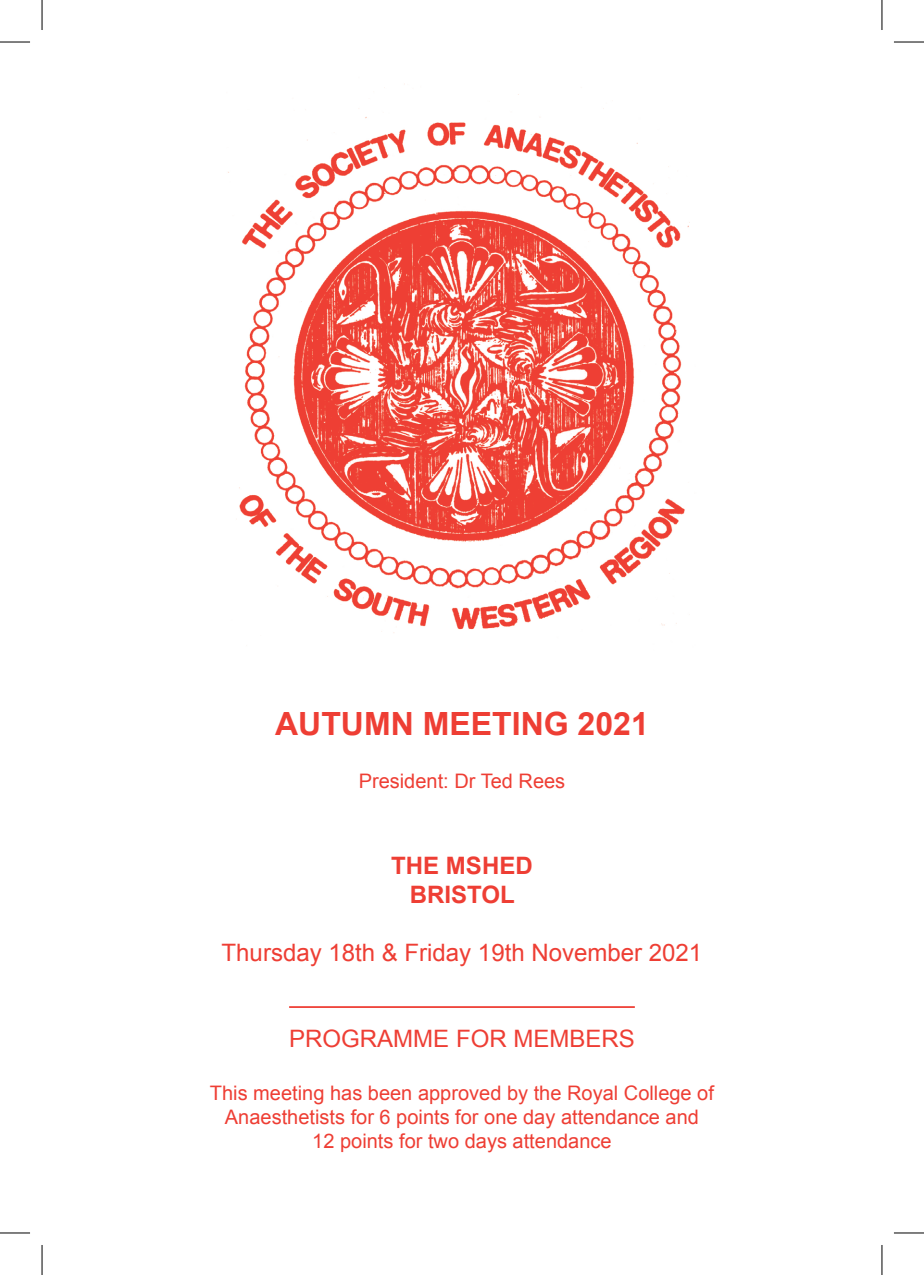
<style>
.page{position:relative;width:924px;height:1275px;background:#fff}
.page>*{position:absolute;margin:0;border:0;box-sizing:border-box;transform-origin:0 0}
.t1{font:700 32px "Arial";color:#ee3e34}
.t2{font:24px "Arial";color:#ee3e34}
.t3{font:700 24px/28.8px "Arial";color:#ee3e34;text-align:center}
.t4{font:20px/24px "Arial";color:#ee3e34;text-align:center}
</style>
<div class="page">
<hr style="left:289px;top:1006px;width:345px;height:2px;background:#ee3e34">
<img style="left:228px;top:83px;width:462px;height:550px">
<hr style="left:0;top:42px;width:30px;height:1px;background:#000">
<hr style="left:42px;top:0;width:1px;height:30px;background:#000">
<hr style="left:893px;top:42px;width:30px;height:1px;background:#000">
<hr style="left:881px;top:0;width:1px;height:30px;background:#000">
<hr style="left:893px;top:1232px;width:30px;height:1px;background:#000">
<hr style="left:881px;top:1245px;width:1px;height:30px;background:#000">
<hr style="left:0;top:1232px;width:30px;height:1px;background:#000">
<hr style="left:42px;top:1245px;width:1px;height:30px;background:#000">
<h1 class="t1" style="left:275px;top:702px;width:375px">AUTUMN MEETING 2021</h1>
<p class="t4" style="left:358px;top:769px;width:208px">President: Dr Ted Rees</p>
<p class="t3" style="left:391px;top:852px;width:143px">THE MSHED<br>BRISTOL</p>
<p class="t2" style="left:221px;top:936px;width:482px">Thursday 18th &amp; Friday 19th November 2021</p>
<p class="t2" style="left:289px;top:1023px;width:347px">PROGRAMME FOR MEMBERS</p>
<p class="t4" style="left:210px;top:1081px;width:505px">This meeting has been approved by the Royal College of<br>Anaesthetists for 6 points for one day attendance and<br>12 points for two days attendance</p>
</div>
